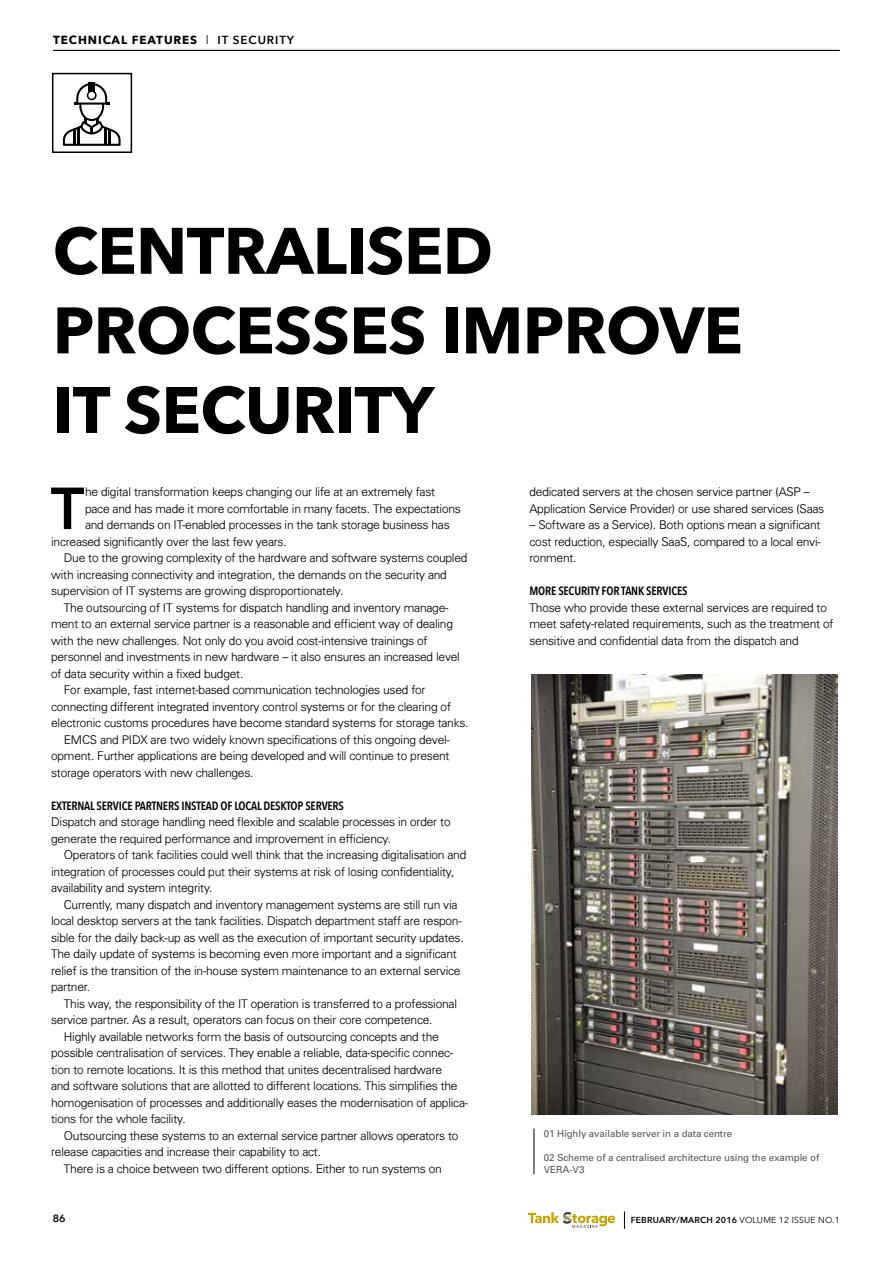
<style>
.page{position:relative;width:893px;height:1263px;background:#fff}
.page>*{position:absolute;margin:0;border:0;box-sizing:border-box;transform-origin:0 0}
.t1{font:700 64.95px/79.5px "Avenir Next";letter-spacing:-.01em;color:#000}
.t2{font:600 58.65px "Avenir Next";color:#000}
.t3{font:300 12px/16.5px "Univers";letter-spacing:-.015em;color:#000}
.t4{font:600 12px "Avenir Next Condensed";letter-spacing:-.015em;color:#000}
.t5{font:700 11.7px "Avenir Next";letter-spacing:.08em;color:#000}
.t6{font:600 10.5px "Avenir Next";color:#000}
.t7{font:9.75px/11.7px "Univers";letter-spacing:-.01em;color:#575756}
.t8{font:600 8.7px "Avenir Next";letter-spacing:.02em;color:#000}
.s1{font-weight:400}
.s2{font-weight:600}
</style>
<div class="page">
<svg style="left:528px;top:1212px;width:87px;height:16px"></svg>
<svg style="left:624px;top:1211px;width:1px;height:18px"></svg>
<hr style="left:53px;top:50px;width:787px;height:1px;background:#000">
<div style="left:52px;top:73px;width:80px;height:80px;border:2px solid #000"></div>
<svg style="left:63px;top:83px;width:58px;height:63px"></svg>
<div style="left:89px;top:82px;width:6px;height:12px;background:#000"></div>
<div style="left:88px;top:91px;width:8px;height:8px;background:#fff;border-radius:50%"></div>
<div style="left:87px;top:90px;width:10px;height:10px;border:2px solid #000;border-radius:50%"></div>
<img style="left:531px;top:675px;width:307px;height:439px">
<hr style="left:534px;top:1128px;width:1px;height:46px;background:#000">
<p class="t5" style="left:53px;top:29px;width:243px">TECHNICAL FEATURES <span class="s1">l</span> <span class="s2">IT SECURITY</span></p>
<h1 class="t1" style="left:53px;top:210px;width:692px">CENTRALISED<br>PROCESSES IMPROVE<br>IT SECURITY</h1>
<h2 class="t2" style="left:51px;top:458px;width:35px">T</h2>
<p class="t3" style="left:85px;top:483px;width:352px">he digital transformation keeps changing our life at an extremely fast</p>
<p class="t3" style="left:85px;top:500px;width:377px">pace and has made it more comfortable in many facets. The expectations</p>
<p class="t3" style="left:85px;top:516px;width:366px">and demands on IT-enabled processes in the tank storage business has</p>
<p class="t3" style="left:51px;top:533px;width:237px">increased significantly over the last few years.</p>
<p class="t3" style="left:64px;top:549px;width:405px">Due to the growing complexity of the hardware and software systems coupled</p>
<p class="t3" style="left:51px;top:566px;width:397px">with increasing connectivity and integration, the demands on the security and</p>
<p class="t3" style="left:51px;top:582px;width:294px">supervision of IT systems are growing disproportionately.</p>
<p class="t3" style="left:64px;top:599px;width:386px">The outsourcing of IT systems for dispatch handling and inventory manage-</p>
<p class="t3" style="left:51px;top:615px;width:403px">ment to an external service partner is a reasonable and efficient way of dealing</p>
<p class="t3" style="left:51px;top:632px;width:378px">with the new challenges. Not only do you avoid cost-intensive trainings of</p>
<p class="t3" style="left:51px;top:648px;width:410px">personnel and investments in new hardware – it also ensures an increased level</p>
<p class="t3" style="left:51px;top:665px;width:194px">of data security within a fixed budget.</p>
<p class="t3" style="left:64px;top:681px;width:363px">For example, fast internet-based communication technologies used for</p>
<p class="t3" style="left:51px;top:698px;width:401px">connecting different integrated inventory control systems or for the clearing of</p>
<p class="t3" style="left:51px;top:714px;width:419px">electronic customs procedures have become standard systems for storage tanks.</p>
<p class="t3" style="left:64px;top:731px;width:388px">EMCS and PIDX are two widely known specifications of this ongoing devel-</p>
<p class="t3" style="left:51px;top:747px;width:400px">opment. Further applications are being developed and will continue to present</p>
<p class="t3" style="left:51px;top:764px;width:204px">storage operators with new challenges.</p>
<p class="t4" style="left:51px;top:795px;width:294px">EXTERNAL SERVICE PARTNERS INSTEAD OF LOCAL DESKTOP SERVERS</p>
<p class="t3" style="left:51px;top:813px;width:401px">Dispatch and storage handling need flexible and scalable processes in order to generate the required performance and improvement in efficiency.</p>
<p class="t3" style="left:51px;top:846px;width:417px;text-indent:13px">Operators of tank facilities could well think that the increasing digitalisation and integration of processes could put their systems at risk of losing confidentiality, availability and system integrity.</p>
<p class="t3" style="left:51px;top:896px;width:414px;text-indent:13px">Currently, many dispatch and inventory management systems are still run via local desktop servers at the tank facilities. Dispatch department staff are respon&shy;sible for the daily back-up as well as the execution of important security updates.<br>The daily update of systems is becoming even more important and a significant relief is the transition of the in-house system maintenance to an external service partner.</p>
<p class="t3" style="left:64px;top:995px;width:395px">This way, the responsibility of the IT operation is transferred to a professional</p>
<p class="t3" style="left:51px;top:1011px;width:383px">service partner. As a result, operators can focus on their core competence.</p>
<p class="t3" style="left:64px;top:1028px;width:376px">Highly available networks form the basis of outsourcing concepts and the</p>
<p class="t3" style="left:51px;top:1044px;width:404px">possible centralisation of services. They enable a reliable, data-specific connec-</p>
<p class="t3" style="left:51px;top:1061px;width:392px">tion to remote locations. It is this method that unites decentralised hardware</p>
<p class="t3" style="left:51px;top:1077px;width:408px">and software solutions that are allotted to different locations. This simplifies the</p>
<p class="t3" style="left:51px;top:1094px;width:418px">homogenisation of processes and additionally eases the modernisation of applica-</p>
<p class="t3" style="left:51px;top:1110px;width:136px">tions for the whole facility.</p>
<p class="t3" style="left:64px;top:1127px;width:396px">Outsourcing these systems to an external service partner allows operators to</p>
<p class="t3" style="left:51px;top:1143px;width:271px">release capacities and increase their capability to act.</p>
<p class="t3" style="left:64px;top:1160px;width:379px">There is a choice between two different options. Either to run systems on</p>
<p class="t3" style="left:529px;top:483px;width:296px">dedicated servers at the chosen service partner (ASP –<br>Application Service Provider) or use shared services (Saas</p>
<p class="t3" style="left:529px;top:516px;width:293px;text-align:justify">– Software as a Service). Both options mean a significant cost reduction, especially SaaS, compared to a local envi&shy;ronment.</p>
<p class="t4" style="left:529px;top:580px;width:160px">MORE SECURITY FOR TANK SERVICES</p>
<p class="t3" style="left:529px;top:599px;width:305px">Those who provide these external services are required to meet safety-related requirements, such as the treatment of sensitive and confidential data from the dispatch and</p>
<p class="t7" style="left:544px;top:1128px;width:190px">01 Highly available server in a data centre</p>
<p class="t7" style="left:544px;top:1151px;width:277px">02 Scheme of a centralised architecture using the example of<br>VERA-V3</p>
<p class="t6" style="left:53px;top:1210px;width:14px">86</p>
<p class="t8" style="left:631px;top:1212px;width:211px">FEBRUARY/MARCH 2016 <span class="s1">VOLUME 12 ISSUE NO.1</span></p>
</div>
